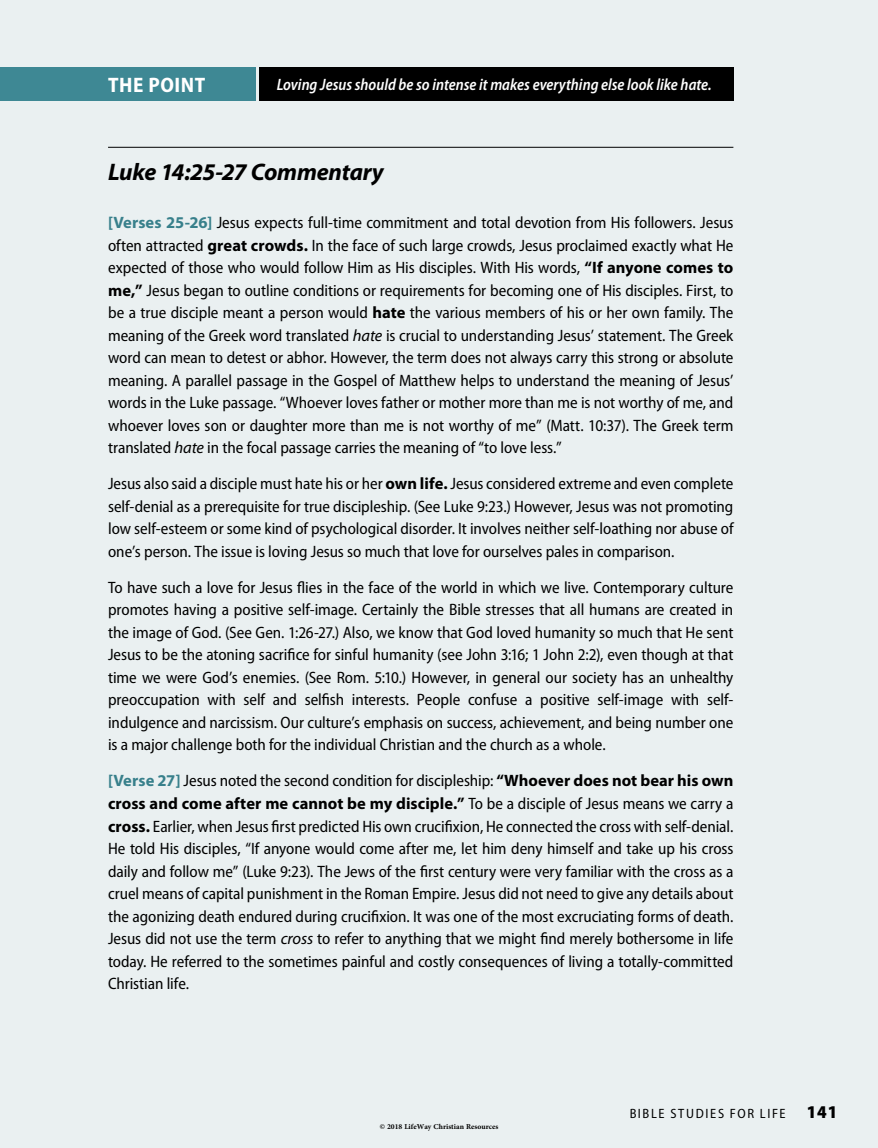
<style>
.page{position:relative;width:878px;height:1148px;background:#eaf0f1}
.page>*{position:absolute;margin:0;border:0;box-sizing:border-box;transform-origin:0 0}
.t1{font:italic 700 24px "Myriad Pro";letter-spacing:-.015em;color:#000}
.t2{font:700 semi-condensed 21px "Myriad Pro";letter-spacing:.025em;color:#fff}
.t3{font:semi-condensed 16.5px/22.5px "Myriad Pro";letter-spacing:-.005em;color:#000;text-align:justify}
.t4{font:italic 600 semi-condensed 16.5px "Myriad Pro";color:#fff;scale:.95 1}
.t5{font:semi-condensed 13.5px "Myriad Pro";letter-spacing:.125em;color:#000}
.t6{font:700 10.5px "Adobe Arabic";color:#000}
.s1{font-weight:700;font-stretch:normal;color:#3e8894}
.s2{font-weight:700;font-stretch:normal}
.s3{font-style:italic;font-stretch:normal}
.s4{font-weight:900;font-size:18px}
</style>
<div class="page">
<div style="left:0;top:68px;width:256px;height:33px;background:#3e8894"></div>
<div style="left:259px;top:68px;width:474px;height:33px;background:#000"></div>
<hr style="left:108px;top:147px;width:625px;height:1px;background:#000">
<p class="t2" style="left:108px;top:73px;width:98px">THE POINT</p>
<p class="t4" style="left:277px;top:76px;width:459px">Loving Jesus should be so intense it makes everything else look like hate.</p>
<h1 class="t1" style="left:108px;top:159px;width:277px">Luke 14:25-27 Commentary</h1>
<p class="t3" style="left:108px;top:212px;width:627px"><span class="s1">[Verses 25-26]</span> Jesus expects full-time commitment and total devotion from His followers. Jesus often attracted <span class="s2">great crowds.</span> In the face of such large crowds, Jesus proclaimed exactly what He expected of those who would follow Him as His disciples. With His words, <span class="s2">“If anyone comes to me,”</span> Jesus began to outline conditions or requirements for becoming one of His disciples. First, to be a true disciple meant a person would <span class="s2">hate</span> the various members of his or her own family. The meaning of the Greek word translated <span class="s3">hate</span> is crucial to understanding Jesus’ statement. The Greek word can mean to detest or abhor. However, the term does not always carry this strong or absolute meaning. A parallel passage in the Gospel of Matthew helps to understand the meaning of Jesus’ words in the Luke passage. “Whoever loves father or mother more than me is not worthy of me, and whoever loves son or daughter more than me is not worthy of me” (Matt. 10:37). The Greek term translated <span class="s3">hate</span> in the focal passage carries the meaning of “to love less.”</p>
<p class="t3" style="left:108px;top:473px;width:627px">Jesus also said a disciple must hate his or her <span class="s2">own life.</span> Jesus considered extreme and even complete self-denial as a prerequisite for true discipleship. (See Luke 9:23.) However, Jesus was not promoting low self-esteem or some kind of psychological disorder. It involves neither self-loathing nor abuse of one’s person. The issue is loving Jesus so much that love for ourselves pales in comparison.</p>
<p class="t3" style="left:108px;top:576px;width:627px">To have such a love for Jesus flies in the face of the world in which we live. Contemporary culture promotes having a positive self-image. Certainly the Bible stresses that all humans are created in the image of God. (See Gen. 1:26‑27.) Also, we know that God loved humanity so much that He sent Jesus to be the atoning sacrifice for sinful humanity (see John 3:16; 1 John 2:2), even though at that time we were God’s enemies. (See Rom. 5:10.) However, in general our society has an unhealthy preoccupation with self and selfish interests. People confuse a positive self-image with self&shy;indulgence and narcissism. Our culture’s emphasis on success, achievement, and being number one is a major challenge both for the individual Christian and the church as a whole.</p>
<p class="t3" style="left:108px;top:770px;width:627px"><span class="s1">[Verse 27]</span> Jesus noted the second condition for discipleship: <span class="s2">“Whoever does not bear his own cross and come after me cannot be my disciple.”</span> To be a disciple of Jesus means we carry a <span class="s2">cross.</span> Earlier, when Jesus first predicted His own crucifixion, He connected the cross with self-denial.<br>He told His disciples, “If anyone would come after me, let him deny himself and take up his cross daily and follow me” (Luke 9:23). The Jews of the first century were very familiar with the cross as a cruel means of capital punishment in the Roman Empire. Jesus did not need to give any details about the agonizing death endured during crucifixion. It was one of the most excruciating forms of death.<br>Jesus did not use the term <span class="s3">cross</span> to refer to anything that we might find merely bothersome in life today. He referred to the sometimes painful and costly consequences of living a totally-committed Christian life.</p>
<p class="t6" style="left:380px;top:1119px;width:120px">© 2018 LifeWay Christian Resources</p>
<p class="t5" style="left:629px;top:1106px;width:209px">BIBLE STUDIES FOR LIFE <span class="s4">141</span></p>
</div>
